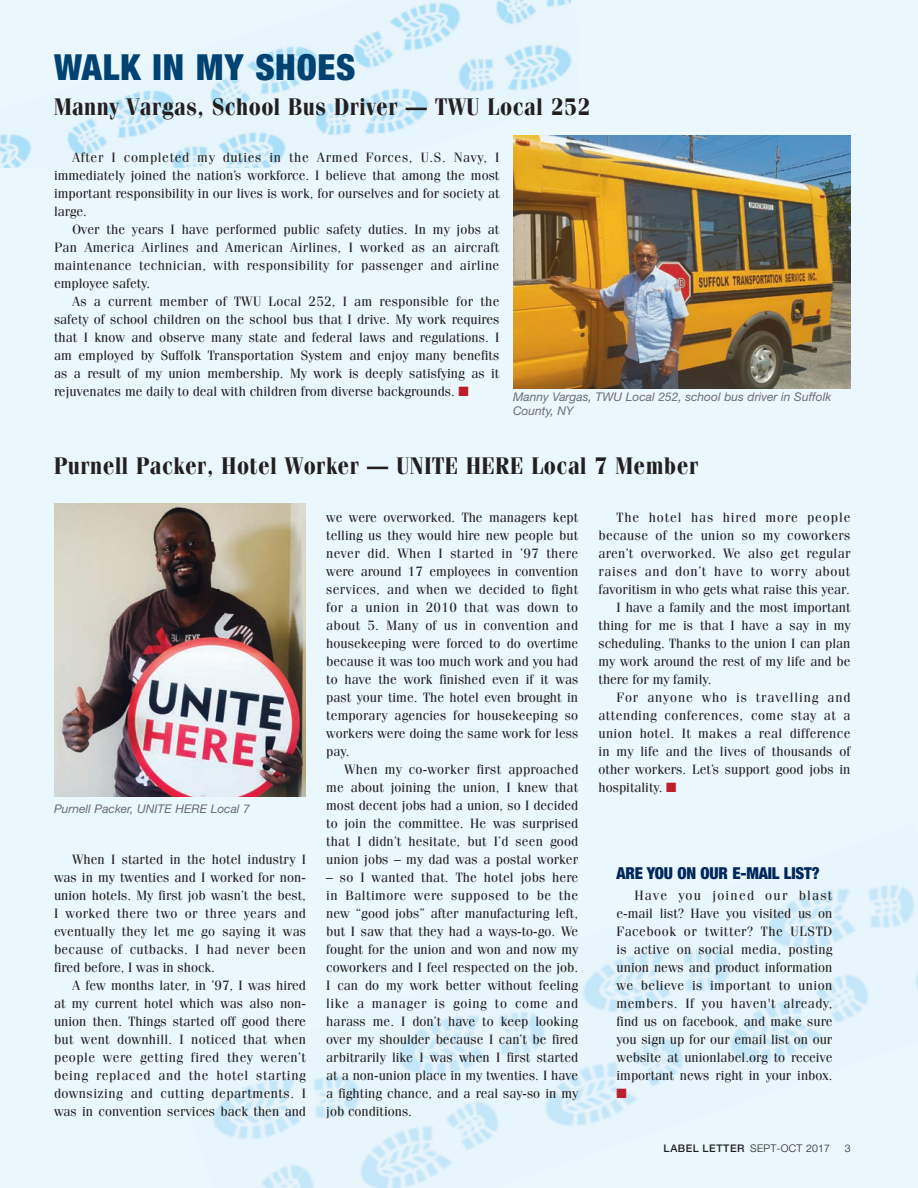
<style>
.page{position:relative;width:918px;height:1188px;background:#eaf7fd}
.page>*{position:absolute;margin:0;border:0;box-sizing:border-box;transform-origin:0 0}
.t1{font:900 condensed 36px "Helvetica Neue LT Std";letter-spacing:.02em;color:#004271}
.t2{font:700 24px "Fenice Std";letter-spacing:.025em;color:#231f20;scale:.88 1}
.t3{font:900 condensed 16.5px "Helvetica Neue LT Std";letter-spacing:-.01em;color:#00275b}
.t4{font:13.5px/18px "Fenice Std";color:#231f20;text-align:justify}
.t5{font:13.5px "Fenice Std";letter-spacing:.025em;color:#231f20}
.t6{font:13.5px "Fenice Std";letter-spacing:.035em;color:#231f20}
.t7{font:13.5px "Fenice Std";letter-spacing:.045em;color:#231f20}
.t8{font:13.5px "Fenice Std";letter-spacing:.065em;color:#231f20}
.t9{font:13.5px "Fenice Std";letter-spacing:.07em;color:#231f20}
.t10{font:13.5px "Zapf Dingbats ITC";color:#be1d2c}
.t11{font:italic 12px/14.4px "Helvetica Neue LT Std";color:#6c6d70}
.t12{font:300 10.5px "Helvetica Neue LT Std";letter-spacing:.025em;color:#231f20}
.s1{color:#be1d2c}
.s2{font-weight:500}
</style>
<div class="page">
<img style="left:213px;top:885px;width:705px;height:303px">
<img style="left:0;top:0;width:572px;height:168px">
<img style="left:55px;top:504px;width:251px;height:292px">
<img style="left:513px;top:135px;width:337px;height:253px">
<h1 class="t1" style="left:54px;top:45px;width:303px">WALK IN MY SHOES</h1>
<h2 class="t2" style="left:54px;top:92px;width:611px">Manny Vargas, School Bus Driver — TWU Local 252</h2>
<p class="t4" style="left:54px;top:148px;width:447px;text-indent:18px">After I completed my duties in the Armed Forces, U.S. Navy, I immediately joined the nation’s workforce. I believe that among the most important responsibility in our lives is work, for ourselves and for society at large.</p>
<p class="t4" style="left:54px;top:220px;width:447px;text-indent:18px">Over the years I have performed public safety duties. In my jobs at Pan America Airlines and American Airlines, I worked as an aircraft maintenance technician, with responsibility for passenger and airline employee safety.</p>
<p class="t4" style="left:54px;top:292px;width:447px;text-indent:18px">As a current member of TWU Local 252, I am responsible for the safety of school children on the school bus that I drive. My work requires that I know and observe many state and federal laws and regulations. I am employed by Suffolk Transportation System and enjoy many benefits as a result of my union membership. My work is deeply satisfying as it rejuvenates me daily to deal with children from diverse backgrounds. <span class="s1">■</span></p>
<p class="t11" style="left:513px;top:389px;width:320px">Manny Vargas, TWU Local 252, school bus driver in Suffolk<br>County, NY</p>
<h2 class="t2" style="left:54px;top:451px;width:734px">Purnell Packer, Hotel Worker — UNITE HERE Local 7 Member</h2>
<p class="t4" style="left:326px;top:508px;width:254px">we were overworked. The managers kept telling us they would hire new people but never did. When I started in ’97 there were around 17 employees in convention services, and when we decided to fight for a union in 2010 that was down to about 5. Many of us in convention and housekeeping were forced to do overtime because it was too much work and you had to have the work finished even if it was past your time. The hotel even brought in temporary agencies for housekeeping so workers were doing the same work for less pay.</p>
<p class="t4" style="left:326px;top:760px;width:254px;text-indent:18px">When my co-worker first approached me about joining the union, I knew that most decent jobs had a union, so I decided to join the committee. He was surprised that I didn’t hesitate, but I’d seen good union jobs – my dad was a postal worker</p>
<p class="t4" style="left:326px;top:868px;width:254px">– so I wanted that. The hotel jobs here in Baltimore were supposed to be the new “good jobs” after manufacturing left, but I saw that they had a ways-to-go. We fought for the union and won and now my coworkers and I feel respected on the job.<br>I can do my work better without feeling like a manager is going to come and harass me. I don’t have to keep looking over my shoulder because I can’t be fired arbitrarily like I was when I first started at a non-union place in my twenties. I have a fighting chance, and a real say-so in my job conditions.</p>
<p class="t9" style="left:616px;top:509px;width:236px">The hotel has hired more people</p>
<p class="t5" style="left:599px;top:527px;width:253px">because of the union so my coworkers</p>
<p class="t5" style="left:599px;top:545px;width:254px">aren’t overworked. We also get regular</p>
<p class="t7" style="left:599px;top:563px;width:253px">raises and don’t have to worry about</p>
<p class="t4" style="left:599px;top:580px;width:253px">favoritism in who gets what raise this year.</p>
<p class="t4" style="left:616px;top:598px;width:236px">I have a family and the most important</p>
<p class="t4" style="left:599px;top:616px;width:254px">thing for me is that I have a say in my</p>
<p class="t4" style="left:599px;top:634px;width:254px">scheduling. Thanks to the union I can plan</p>
<p class="t4" style="left:599px;top:652px;width:253px">my work around the rest of my life and be</p>
<p class="t4" style="left:599px;top:670px;width:114px">there for my family.</p>
<p class="t8" style="left:616px;top:689px;width:235px">For anyone who is travelling and</p>
<p class="t6" style="left:599px;top:707px;width:254px">attending conferences, come stay at a</p>
<p class="t5" style="left:599px;top:725px;width:253px">union hotel. It makes a real difference</p>
<p class="t4" style="left:599px;top:742px;width:254px">in my life and the lives of thousands of</p>
<p class="t4" style="left:599px;top:760px;width:254px">other workers. Let’s support good jobs in</p>
<p class="t4" style="left:599px;top:778px;width:80px">hospitality. <span class="s1">■</span></p>
<p class="t11" style="left:54px;top:802px;width:197px">Purnell Packer, UNITE HERE Local 7</p>
<p class="t4" style="left:54px;top:850px;width:254px;text-indent:18px">When I started in the hotel industry I was in my twenties and I worked for non&shy;union hotels. My first job wasn’t the best, I worked there two or three years and eventually they let me go saying it was because of cutbacks. I had never been fired before, I was in shock.</p>
<p class="t4" style="left:54px;top:976px;width:254px;text-indent:18px">A few months later, in ’97, I was hired at my current hotel which was also non&shy;union then. Things started off good there but went downhill. I noticed that when people were getting fired they weren’t being replaced and the hotel starting downsizing and cutting departments. I was in convention services back then and</p>
<p class="t3" style="left:616px;top:863px;width:205px">ARE YOU ON OUR E-MAIL LIST?</p>
<p class="t4" style="left:617px;top:886px;width:218px;text-indent:18px">Have you joined our blast e-mail list? Have you visited us on Facebook or twitter? The ULSTD is active on social media, posting union news and product information we believe is important to union members. If you haven't already, find us on facebook, and make sure you sign up for our email list on our website at unionlabel.org to receive important news right in your inbox.</p>
<p class="t10" style="left:617px;top:1087px;width:12px">■</p>
<p class="t12" style="left:664px;top:1142px;width:168px"><span class="s2">LABEL LETTER</span> SEPT-OCT 2017</p>
<p class="t12" style="left:845px;top:1142px;width:7px">3</p>
</div>
